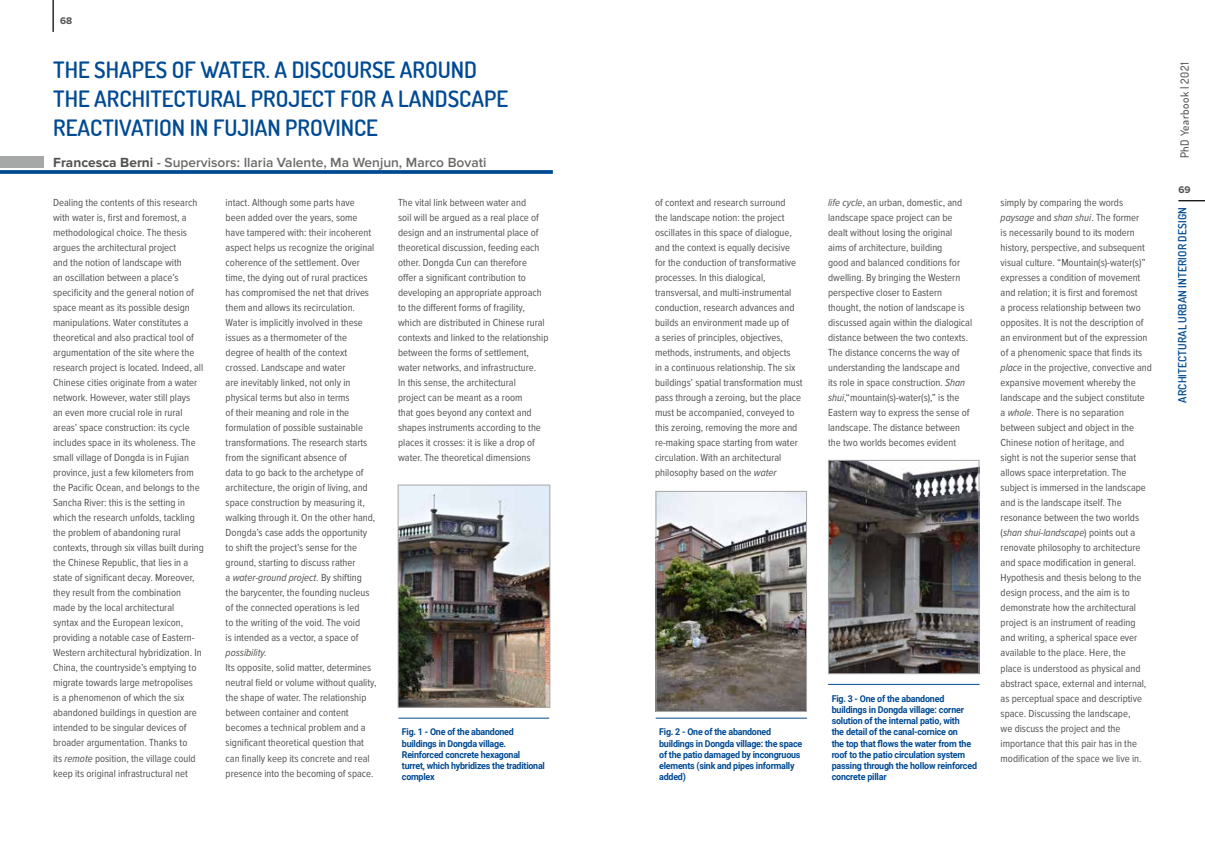
<style>
.page{position:relative;width:1205px;height:851px;background:#fff}
.page>*{position:absolute;margin:0;border:0;box-sizing:border-box;transform-origin:0 0}
.t1{font:600 22.5px/28.8px "Dosis";color:#004a93}
.t2{font:600 13.75px "Proxima Nova";color:#6c6a68}
.t3{font:600 11.25px "Dosis";letter-spacing:.01em;color:#004a93}
.t4{font:500 11.25px "Dosis";letter-spacing:.04em;color:#545250}
.t5{font:10.62px/15px "Proxima Nova Cond";color:#545250}
.t6{font:italic 10.62px "Proxima Nova Cond";color:#545250}
.t7{font:700 10px "Proxima Nova";color:#545250}
.t8{font:700 9.38px/11.2px "Roboto";letter-spacing:-.025em;color:#004a93;scale:.95 1}
.s1{font-weight:700;color:#545250}
.s2{font-style:italic}
</style>
<div class="page">
<hr style="left:53px;top:0;width:1px;height:32px;background:#000">
<svg style="left:1178px;top:200px;width:27px;height:1px"></svg>
<div style="left:0;top:156px;width:44px;height:11px;background:#a6a7a7"></div>
<svg style="left:0;top:170px;width:553px;height:4px;background:#0f5499"></svg>
<hr style="left:398px;top:717px;width:151px;height:1px;background:#004a93">
<hr style="left:656px;top:717px;width:151px;height:1px;background:#004a93">
<hr style="left:828px;top:684px;width:151px;height:1px;background:#004a93">
<img style="left:400px;top:486px;width:148px;height:219px">
<div style="left:398px;top:484px;width:152px;height:223px;border:1px solid #a6a7a7"></div>
<img style="left:658px;top:493px;width:147px;height:216px">
<div style="left:656px;top:491px;width:151px;height:220px;border:1px solid #a6a7a7"></div>
<img style="left:830px;top:462px;width:147px;height:210px">
<div style="left:828px;top:460px;width:151px;height:214px;border:1px solid #a6a7a7"></div>
<p class="t7" style="left:60px;top:15px;width:14px">68</p>
<h1 class="t1" style="left:53px;top:55px;width:456px">THE SHAPES OF WATER. A DISCOURSE AROUND<br>THE ARCHITECTURAL PROJECT FOR A LANDSCAPE<br>REACTIVATION IN FUJIAN PROVINCE</h1>
<p class="t2" style="left:53px;top:154px;width:435px"><span class="s1">Francesca Berni</span> - Supervisors: Ilaria Valente, Ma Wenjun, Marco Bovati</p>
<p class="t5" style="left:53px;top:195px;width:152px">Dealing the contents of this research with water is, first and foremost, a methodological choice. The thesis argues the architectural project<br>and the notion of landscape with<br>an oscillation between a place’s specificity and the general notion of space meant as its possible design manipulations. Water constitutes a theoretical and also practical tool of argumentation of the site where the research project is located. Indeed, all Chinese cities originate from a water network. However, water still plays<br>an even more crucial role in rural areas’ space construction: its cycle includes space in its wholeness. The small village of Dongda is in Fujian province, just a few kilometers from the Pacific Ocean, and belongs to the Sancha River: this is the setting in which the research unfolds, tackling the problem of abandoning rural contexts, through six villas built during the Chinese Republic, that lies in a state of significant decay. Moreover, they result from the combination made by the local architectural<br>syntax and the European lexicon, providing a notable case of Eastern-Western architectural hybridization. In China, the countryside’s emptying to migrate towards large metropolises<br>is a phenomenon of which the six abandoned buildings in question are intended to be singular devices of broader argumentation. Thanks to<br>its <span class="s2">remote</span> position, the village could keep its original infrastructural net</p>
<p class="t5" style="left:226px;top:195px;width:151px">intact. Although some parts have been added over the years, some have tampered with: their incoherent aspect helps us recognize the original coherence of the settlement. Over time, the dying out of rural practices has compromised the net that drives them and allows its recirculation.<br>Water is implicitly involved in these issues as a thermometer of the degree of health of the context crossed. Landscape and water<br>are inevitably linked, not only in physical terms but also in terms<br>of their meaning and role in the formulation of possible sustainable transformations. The research starts from the significant absence of<br>data to go back to the archetype of architecture, the origin of living, and space construction by measuring it, walking through it. On the other hand, Dongda’s case adds the opportunity to shift the project’s sense for the ground, starting to discuss rather<br>a <span class="s2">water-ground project</span>. By shifting the barycenter, the founding nucleus of the connected operations is led<br>to the writing of the void. The void<br>is intended as a vector, a space of</p>
<p class="t6" style="left:226px;top:647px;width:43px">possibility.</p>
<p class="t5" style="left:226px;top:660px;width:152px">Its opposite, solid matter, determines neutral field or volume without quality, the shape of water. The relationship between container and content becomes a technical problem and a significant theoretical question that can finally keep its concrete and real presence into the becoming of space.</p>
<p class="t5" style="left:655px;top:195px;width:149px">of context and research surround<br>the landscape notion: the project oscillates in this space of dialogue, and the context is equally decisive for the conduction of transformative processes. In this dialogical, transversal, and multi-instrumental conduction, research advances and builds an environment made up of<br>a series of principles, objectives, methods, instruments, and objects<br>in a continuous relationship. The six buildings’ spatial transformation must pass through a zeroing, but the place must be accompanied, conveyed to this zeroing, removing the more and re-making space starting from water circulation. With an architectural philosophy based on the <span class="s2">water</span></p>
<p class="t5" style="left:828px;top:195px;width:146px"><span class="s2">life cycle</span>, an urban, domestic, and landscape space project can be dealt without losing the original aims of architecture, building<br>good and balanced conditions for dwelling. By bringing the Western perspective closer to Eastern thought, the notion of landscape is discussed again within the dialogical distance between the two contexts.<br>The distance concerns the way of understanding the landscape and<br>its role in space construction. <span class="s2">Shan shui</span>,“mountain(s)-water(s),” is the Eastern way to express the sense of landscape. The distance between the two worlds becomes evident</p>
<p class="t5" style="left:1000px;top:195px;width:153px">simply by comparing the words <span class="s2">paysage</span> and <span class="s2">shan shui</span>. The former<br>is necessarily bound to its modern history, perspective, and subsequent visual culture. “Mountain(s)-water(s)” expresses a condition of movement and relation; it is first and foremost<br>a process relationship between two opposites. It is not the description of an environment but of the expression of a phenomenic space that finds its <span class="s2">place</span> in the projective, convective and expansive movement whereby the landscape and the subject constitute a <span class="s2">whole</span>. There is no separation between subject and object in the Chinese notion of heritage, and<br>sight is not the superior sense that allows space interpretation. The subject is immersed in the landscape and is the landscape itself. The resonance between the two worlds (<span class="s2">shan shui-landscape</span>) points out a renovate philosophy to architecture and space modification in general.<br>Hypothesis and thesis belong to the design process, and the aim is to demonstrate how the architectural project is an instrument of reading and writing, a spherical space ever available to the place. Here, the<br>place is understood as physical and abstract space, external and internal, as perceptual space and descriptive space. Discussing the landscape,<br>we discuss the project and the importance that this pair has in the modification of the space we live in.</p>
<p class="t5" style="left:398px;top:195px;width:152px">The vital link between water and<br>soil will be argued as a real place of design and an instrumental place of theoretical discussion, feeding each other. Dongda Cun can therefore<br>offer a significant contribution to developing an appropriate approach to the different forms of fragility, which are distributed in Chinese rural contexts and linked to the relationship between the forms of settlement, water networks, and infrastructure.<br>In this sense, the architectural<br>project can be meant as a room<br>that goes beyond any context and shapes instruments according to the places it crosses: it is like a drop of water. The theoretical dimensions</p>
<p class="t8" style="left:831px;top:692px;width:154px">Fig. 3 - One of the abandoned buildings in Dongda village: corner solution of the internal patio, with<br>the detail of the canal-cornice on<br>the top that flows the water from the roof to the patio circulation system passing through the hollow reinforced concrete pillar</p>
<p class="t8" style="left:402px;top:726px;width:152px">Fig. 1 - One of the abandoned buildings in Dongda village.<br>Reinforced concrete hexagonal turret, which hybridizes the traditional complex</p>
<p class="t8" style="left:659px;top:726px;width:152px">Fig. 2 - One of the abandoned buildings in Dongda village: the space of the patio damaged by incongruous elements (sink and pipes informally added)</p>
<p class="t4" style="left:1177px;top:158px;width:97px;rotate:-90deg">PhD Yearbook | 2021</p>
<p class="t7" style="left:1178px;top:184px;width:14px">69</p>
<p class="t3" style="left:1175px;top:402px;width:196px;rotate:-90deg">ARCHITECTURAL URBAN INTERIOR DESIGN</p>
</div>
